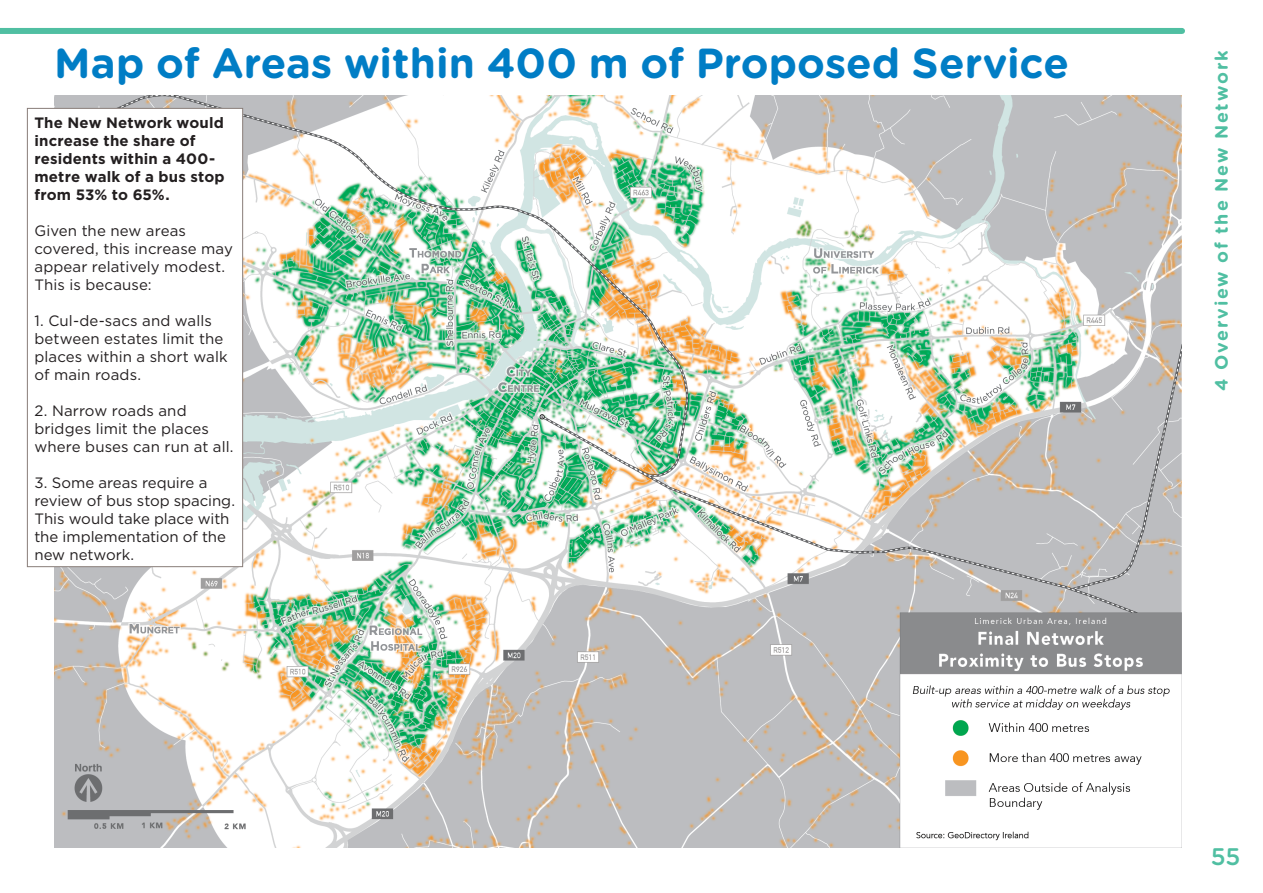
<style>
.page{position:relative;width:1263px;height:893px;background:#fff}
.page>*{position:absolute;margin:0;border:0;box-sizing:border-box;transform-origin:0 0}
.Heading_lvl_1{font:700 42px "Gotham Rounded";color:#007dc5}
.t1{font:500 24px "Gotham Rounded";color:#50bfa2}
.t2{font:700 18px "Gotham Rounded";letter-spacing:.1em;color:#50bfa2}
.Body_text_-_Normal{font:15px/18px "Gotham";color:#231f20}
.Body_text_-_Normal-2{font:700 15px/18px "Gotham";letter-spacing:.01em;color:#231f20}
</style>
<div class="page">
<div style="left:0;top:28px;width:1182px;height:6px;background:#50bfa2"></div>
<img style="left:54px;top:95px;width:1128px;height:752px">
<div style="left:27px;top:108px;width:216px;height:459px;background:#fff"></div>
<div style="left:27px;top:108px;width:216px;height:459px;border:1px solid #887d78"></div>
<h1 class="Heading_lvl_1" style="left:54px;top:32px;width:1017px">Map of Areas within 400 m of Proposed Service</h1>
<p class="Body_text_-_Normal-2" style="left:34px;top:113px;width:192px">The New Network would increase the share of residents within a 400- metre walk of a bus stop from 53% to 65%.</p>
<p class="Body_text_-_Normal" style="left:34px;top:221px;width:200px">Given the new areas covered, this increase may appear relatively modest.<br>This is because:</p>
<p class="Body_text_-_Normal" style="left:34px;top:311px;width:195px">1. Cul-de-sacs and walls between estates limit the places within a short walk of main roads.</p>
<p class="Body_text_-_Normal" style="left:34px;top:401px;width:200px">2. Narrow roads and bridges limit the places where buses can run at all.</p>
<p class="Body_text_-_Normal" style="left:34px;top:473px;width:202px">3. Some areas require a review of bus stop spacing.<br>This would take place with the implementation of the new network.</p>
<p class="t2" style="left:1208px;top:391px;width:342px;rotate:-90deg">4 Overview of the New Network</p>
<h2 class="t1" style="left:1211px;top:840px;width:31px">55</h2>
</div>
